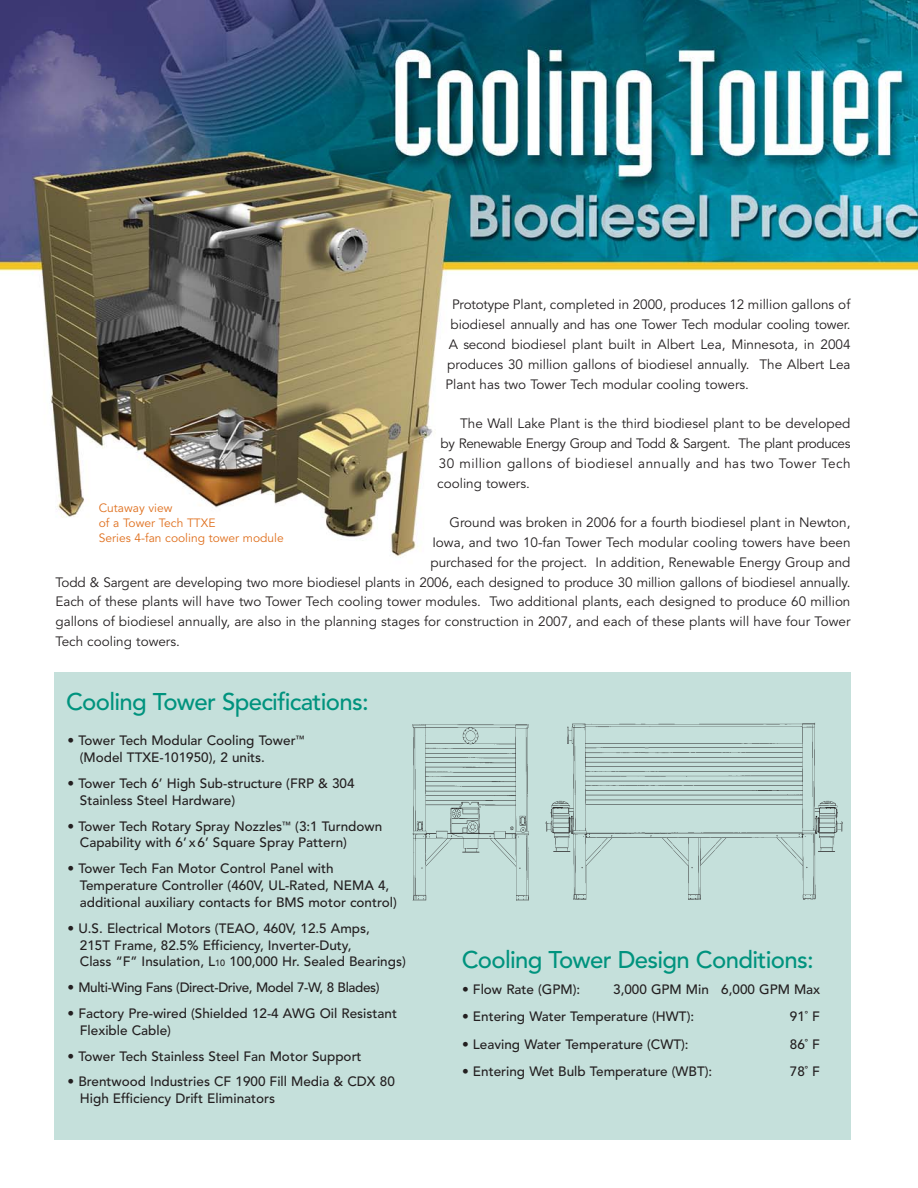
<style>
.page{position:relative;width:918px;height:1188px;background:#fff}
.page>*{position:absolute;margin:0;border:0;box-sizing:border-box;transform-origin:0 0}
.t1{font:500 24px "Avenir";letter-spacing:-.03em;color:#00937e}
.t2{font:13.5px/19.8px "Avenir";color:#231f20;text-align:justify}
.t3{font:500 13.5px/16.8px "Avenir";color:#231f20}
.t4{font:500 13.5px "Avenir";letter-spacing:-.03em;color:#231f20}
.t5{font:12px/15px "Avenir";color:#df6f1d}
.s1{font-size:9px}
</style>
<div class="page">
<img style="left:0;top:0;width:918px;height:1140px">
<div style="left:54px;top:672px;width:796px;height:468px;background:#c5e0db"></div>
<img style="left:412px;top:722px;width:431px;height:179px">
<p class="t2" style="left:452px;top:296px;width:400px">Prototype Plant, completed in 2000, produces 12 million gallons of</p>
<p class="t2" style="left:450px;top:316px;width:402px">biodiesel annually and has one Tower Tech modular cooling tower.</p>
<p class="t2" style="left:449px;top:336px;width:403px">A second biodiesel plant built in Albert Lea, Minnesota, in 2004</p>
<p class="t2" style="left:447px;top:356px;width:405px">produces 30 million gallons of biodiesel annually. The Albert Lea</p>
<p class="t2" style="left:446px;top:375px;width:305px">Plant has two Tower Tech modular cooling towers.</p>
<p class="t2" style="left:437px;top:415px;width:415px;text-indent:23px">The Wall Lake Plant is the third biodiesel plant to be developed by Renewable Energy Group and Todd &amp; Sargent. The plant produces 30 million gallons of biodiesel annually and has two Tower Tech cooling towers.</p>
<p class="t2" style="left:450px;top:514px;width:403px">Ground was broken in 2006 for a fourth biodiesel plant in Newton,</p>
<p class="t2" style="left:432px;top:534px;width:420px">Iowa, and two 10-fan Tower Tech modular cooling towers have been</p>
<p class="t2" style="left:431px;top:554px;width:421px">purchased for the project. In addition, Renewable Energy Group and</p>
<p class="t2" style="left:55px;top:573px;width:797px">Todd &amp; Sargent are developing two more biodiesel plants in 2006, each designed to produce 30 million gallons of biodiesel annually.</p>
<p class="t2" style="left:55px;top:593px;width:797px">Each of these plants will have two Tower Tech cooling tower modules. Two additional plants, each designed to produce 60 million</p>
<p class="t2" style="left:55px;top:613px;width:797px">gallons of biodiesel annually, are also in the planning stages for construction in 2007, and each of these plants will have four Tower</p>
<p class="t2" style="left:55px;top:633px;width:126px">Tech cooling towers.</p>
<p class="t5" style="left:99px;top:501px;width:186px">Cutaway view<br>of a Tower Tech TTXE<br>Series 4-fan cooling tower module</p>
<h1 class="t1" style="left:66px;top:692px;width:304px">Cooling Tower Specifications:</h1>
<p class="t3" style="left:80px;top:734px;width:226px;text-indent:-12px">• Tower Tech Modular Cooling Tower<sup>™ </sup>(Model TTXE-101950), 2 units.</p>
<p class="t3" style="left:80px;top:776px;width:276px;text-indent:-12px">• Tower Tech 6’ High Sub-structure (FRP &amp; 304<br>Stainless Steel Hardware)</p>
<p class="t3" style="left:80px;top:819px;width:304px;text-indent:-12px">• Tower Tech Rotary Spray Nozzles<sup>™</sup> (3:1 Turndown<br>Capability with 6’x6’ Square Spray Pattern)</p>
<p class="t3" style="left:80px;top:862px;width:319px;text-indent:-12px">• Tower Tech Fan Motor Control Panel with<br>Temperature Controller (460V, UL-Rated, NEMA 4, additional auxiliary contacts for BMS motor control)</p>
<p class="t3" style="left:80px;top:921px;width:327px;text-indent:-12px">• U.S. Electrical Motors (TEAO, 460V, 12.5 Amps,<br>215T Frame, 82.5% Efficiency, Inverter-Duty,<br>Class “F” Insulation, L<span class="s1">10</span> 100,000 Hr. Sealed Bearings)</p>
<p class="t4" style="left:68px;top:982px;width:314px">• Multi-Wing Fans (Direct-Drive, Model 7-W, 8 Blades)</p>
<p class="t3" style="left:80px;top:1006px;width:319px;text-indent:-12px">• Factory Pre-wired (Shielded 12-4 AWG Oil Resistant<br>Flexible Cable)</p>
<p class="t3" style="left:68px;top:1049px;width:296px">• Tower Tech Stainless Steel Fan Motor Support</p>
<p class="t3" style="left:80px;top:1075px;width:316px;text-indent:-12px">• Brentwood Industries CF 1900 Fill Media &amp; CDX 80<br>High Efficiency Drift Eliminators</p>
<h1 class="t1" style="left:462px;top:950px;width:354px">Cooling Tower Design Conditions:</h1>
<p class="t3" style="left:462px;top:983px;width:120px">• Flow Rate (GPM):</p>
<p class="t3" style="left:613px;top:983px;width:209px">3,000 GPM Min 6,000 GPM Max</p>
<p class="t3" style="left:462px;top:1010px;width:234px">• Entering Water Temperature (HWT):</p>
<p class="t3" style="left:790px;top:1010px;width:32px">91˚ F</p>
<p class="t3" style="left:462px;top:1037px;width:228px">• Leaving Water Temperature (CWT):</p>
<p class="t3" style="left:790px;top:1037px;width:32px">86˚ F</p>
<p class="t3" style="left:462px;top:1065px;width:252px">• Entering Wet Bulb Temperature (WBT):</p>
<p class="t3" style="left:790px;top:1065px;width:32px">78˚ F</p>
</div>
